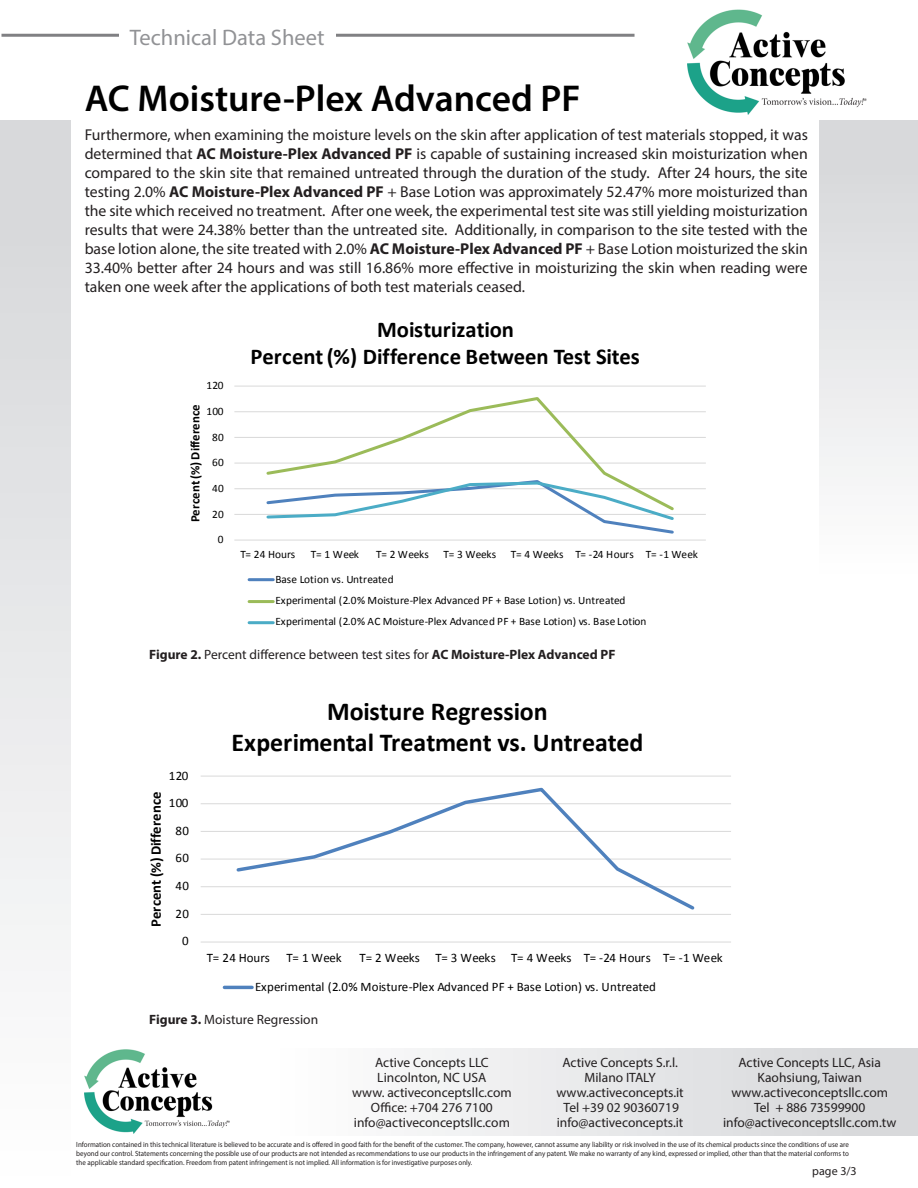
<style>
.page{position:relative;width:918px;height:1188px;background:#fff}
.page>*{position:absolute;margin:0;border:0;box-sizing:border-box;transform-origin:0 0}
.t1{font:600 37.5px "Myriad Pro";color:#000}
.t2{font:700 25.95px/31px "Calibri";letter-spacing:-.005em;color:#000;text-align:center}
.t3{font:700 22.65px/27.2px "Calibri";letter-spacing:-.005em;color:#000;text-align:center}
.t4{font:22.5px "Myriad Pro";color:#919295}
.t5{font:15.75px/18.9px "Myriad Pro";color:#231f20;text-align:justify}
.t6{font:700 14.7px "Calibri";letter-spacing:-.005em;color:#000}
.t7{font:13.5px "Myriad Pro";color:#231f20}
.t8{font:12.9px "Calibri";letter-spacing:.005em;color:#000}
.t9{font:700 12.75px "Calibri";letter-spacing:-.005em;color:#000}
.t10{font:12px "Myriad Pro";color:#231f20}
.t11{font:11.25px/21.3px "Calibri";letter-spacing:.005em;color:#000}
.t12{font:7.5px/9px "Myriad Pro";color:#231f20;text-align:justify;scale:.93 1}
.s1{font-weight:700}
</style>
<div class="page">
<hr style="left:2px;top:34px;width:633px;height:3px;background:#808083">
<div style="left:119px;top:28px;width:217px;height:31px;background:#fff"></div>
<div style="left:819px;top:120px;width:99px;height:459px;background:linear-gradient(to bottom,#d4d5d8,#fefefe)"></div>
<img style="left:85px;top:1049px;width:145px;height:85px">
<div style="left:272px;top:1048px;width:646px;height:87px;background:linear-gradient(to right,#fefefe,#d4d5d8)"></div>
<div style="left:0;top:120px;width:71px;height:1068px;background:linear-gradient(to bottom,#d4d5d8,#fefefe)"></div>
<hr style="left:234px;top:514px;width:472px;height:1px;background:#d9d9d9">
<hr style="left:234px;top:488px;width:472px;height:1px;background:#d9d9d9">
<hr style="left:234px;top:463px;width:472px;height:1px;background:#d9d9d9">
<hr style="left:234px;top:437px;width:472px;height:1px;background:#d9d9d9">
<hr style="left:234px;top:411px;width:472px;height:1px;background:#d9d9d9">
<hr style="left:234px;top:386px;width:472px;height:1px;background:#d9d9d9">
<hr style="left:234px;top:540px;width:472px;height:1px;background:#d9d9d9">
<svg style="left:264px;top:397px;width:412px;height:81px"></svg>
<svg style="left:266px;top:478px;width:408px;height:56px"></svg>
<hr style="left:249px;top:578px;width:24px;height:3px;background:#4f81bd">
<hr style="left:249px;top:600px;width:24px;height:3px;background:#9bbb59">
<hr style="left:249px;top:621px;width:24px;height:3px;background:#4bacc6">
<hr style="left:201px;top:914px;width:530px;height:1px;background:#d9d9d9">
<hr style="left:201px;top:886px;width:530px;height:1px;background:#d9d9d9">
<hr style="left:201px;top:859px;width:530px;height:1px;background:#d9d9d9">
<hr style="left:201px;top:831px;width:530px;height:1px;background:#d9d9d9">
<hr style="left:201px;top:803px;width:530px;height:1px;background:#d9d9d9">
<hr style="left:201px;top:776px;width:530px;height:1px;background:#d9d9d9">
<hr style="left:201px;top:942px;width:530px;height:1px;background:#d9d9d9">
<svg style="left:234px;top:787px;width:463px;height:123px"></svg>
<hr style="left:224px;top:986px;width:28px;height:3px;background:#4f81bd">
<img style="left:688px;top:9px;width:179px;height:105px">
<p class="t4" style="left:130px;top:23px;width:196px">Technical Data Sheet</p>
<p class="t1" style="left:85px;top:74px;width:497px">AC Moisture-Plex Advanced PF</p>
<p class="t5" style="left:85px;top:125px;width:725px">Furthermore, when examining the moisture levels on the skin after application of test materials stopped, it was determined that <span class="s1">AC Moisture-Plex Advanced PF</span> is capable of sustaining increased skin moisturization when compared to the skin site that remained untreated through the duration of the study. After 24 hours, the site testing 2.0% <span class="s1">AC Moisture-Plex Advanced PF</span> + Base Lotion was approximately 52.47% more moisturized than the site which received no treatment. After one week, the experimental test site was still yielding moisturization results that were 24.38% better than the untreated site. Additionally, in comparison to the site tested with the base lotion alone, the site treated with 2.0% <span class="s1">AC Moisture-Plex Advanced PF</span> + Base Lotion moisturized the skin 33.40% better after 24 hours and was still 16.86% more effective in moisturizing the skin when reading were taken one week after the applications of both test materials ceased.</p>
<p class="t11" style="left:206px;top:375px;width:19px">120</p>
<p class="t9" style="left:187px;top:522px;width:120px;rotate:-90deg">Percent (%) Difference</p>
<p class="t11" style="left:206px;top:401px;width:19px">100</p>
<p class="t11" style="left:212px;top:426px;width:13px">80</p>
<p class="t11" style="left:212px;top:452px;width:13px">60</p>
<p class="t11" style="left:212px;top:478px;width:13px">40</p>
<p class="t11" style="left:212px;top:503px;width:13px">20</p>
<p class="t11" style="left:218px;top:529px;width:7px">0</p>
<h3 class="t3" style="left:251px;top:316px;width:391px">Moisturization<br>Percent (%) Difference Between Test Sites</h3>
<p class="t11" style="left:240px;top:544px;width:56px">T= 24 Hours</p>
<p class="t11" style="left:311px;top:544px;width:50px">T= 1 Week</p>
<p class="t11" style="left:376px;top:544px;width:54px">T= 2 Weeks</p>
<p class="t11" style="left:443px;top:544px;width:54px">T= 3 Weeks</p>
<p class="t11" style="left:511px;top:544px;width:189px">T= 4 Weeks T= -24 Hours T= -1 Week</p>
<p class="t11" style="left:276px;top:569px;width:373px">Base Lotion vs. Untreated<br>Experimental (2.0% Moisture-Plex Advanced PF + Base Lotion) vs. Untreated<br>Experimental (2.0% AC Moisture-Plex Advanced PF + Base Lotion) vs. Base Lotion</p>
<p class="t7" style="left:149px;top:646px;width:468px"><span class="s1">Figure 2.</span> Percent difference between test sites for <span class="s1">AC Moisture-Plex Advanced PF</span></p>
<p class="t8" style="left:169px;top:767px;width:21px">120</p>
<p class="t6" style="left:147px;top:927px;width:137px;rotate:-90deg">Percent (%) Difference</p>
<p class="t8" style="left:169px;top:795px;width:21px">100</p>
<p class="t8" style="left:175px;top:822px;width:15px">80</p>
<p class="t8" style="left:175px;top:850px;width:15px">60</p>
<p class="t8" style="left:175px;top:878px;width:15px">40</p>
<p class="t8" style="left:175px;top:905px;width:15px">20</p>
<p class="t8" style="left:182px;top:933px;width:8px">0</p>
<h2 class="t2" style="left:231px;top:696px;width:414px">Moisture Regression<br>Experimental Treatment vs. Untreated</h2>
<p class="t8" style="left:207px;top:950px;width:64px">T= 24 Hours</p>
<p class="t8" style="left:286px;top:950px;width:57px">T= 1 Week</p>
<p class="t8" style="left:360px;top:950px;width:364px">T= 2 Weeks T= 3 Weeks T= 4 Weeks T= -24 Hours T= -1 Week</p>
<p class="t8" style="left:255px;top:978px;width:402px">Experimental (2.0% Moisture-Plex Advanced PF + Base Lotion) vs. Untreated</p>
<p class="t7" style="left:149px;top:1011px;width:170px"><span class="s1">Figure 3.</span> Moisture Regression</p>
<p class="t7" style="left:562px;top:1054px;width:117px">Active Concepts S.r.l.</p>
<p class="t7" style="left:584px;top:1069px;width:73px">Milano ITALY</p>
<p class="t7" style="left:557px;top:1084px;width:129px">www.activeconcepts.it</p>
<p class="t7" style="left:564px;top:1099px;width:117px">Tel +39 02 90360719</p>
<p class="t7" style="left:557px;top:1114px;width:128px">info@activeconcepts.it</p>
<p class="t7" style="left:738px;top:1054px;width:144px">Active Concepts LLC, Asia</p>
<p class="t7" style="left:758px;top:1069px;width:106px">Kaohsiung, Taiwan</p>
<p class="t7" style="left:731px;top:1084px;width:158px">www.activeconceptsllc.com</p>
<p class="t7" style="left:754px;top:1099px;width:113px">Tel + 886 73599900</p>
<p class="t7" style="left:723px;top:1114px;width:175px">info@activeconceptsllc.com.tw</p>
<p class="t12" style="left:76px;top:1139px;width:832px">Information contained in this technical literature is believed to be accurate and is offered in good faith for the benefit of the customer. The company, however, cannot assume any liability or risk involved in the use of its chemical products since the conditions of use are beyond our control. Statements concerning the possible use of our products are not intended as recommendations to use our products in the infringement of any patent. We make no warranty of any kind, expressed or implied, other than that the material conforms to the applicable standard specification. Freedom from patent infringement is not implied. All information is for investigative purposes only.</p>
<p class="t10" style="left:812px;top:1164px;width:46px">page 3/3</p>
<p class="t7" style="left:375px;top:1054px;width:115px">Active Concepts LLC</p>
<p class="t7" style="left:377px;top:1069px;width:111px">Lincolnton, NC USA</p>
<p class="t7" style="left:352px;top:1084px;width:161px">www. activeconceptsllc.com</p>
<p class="t7" style="left:371px;top:1099px;width:123px">Office: +704 276 7100</p>
<p class="t7" style="left:354px;top:1114px;width:158px">info@activeconceptsllc.com</p>
</div>
